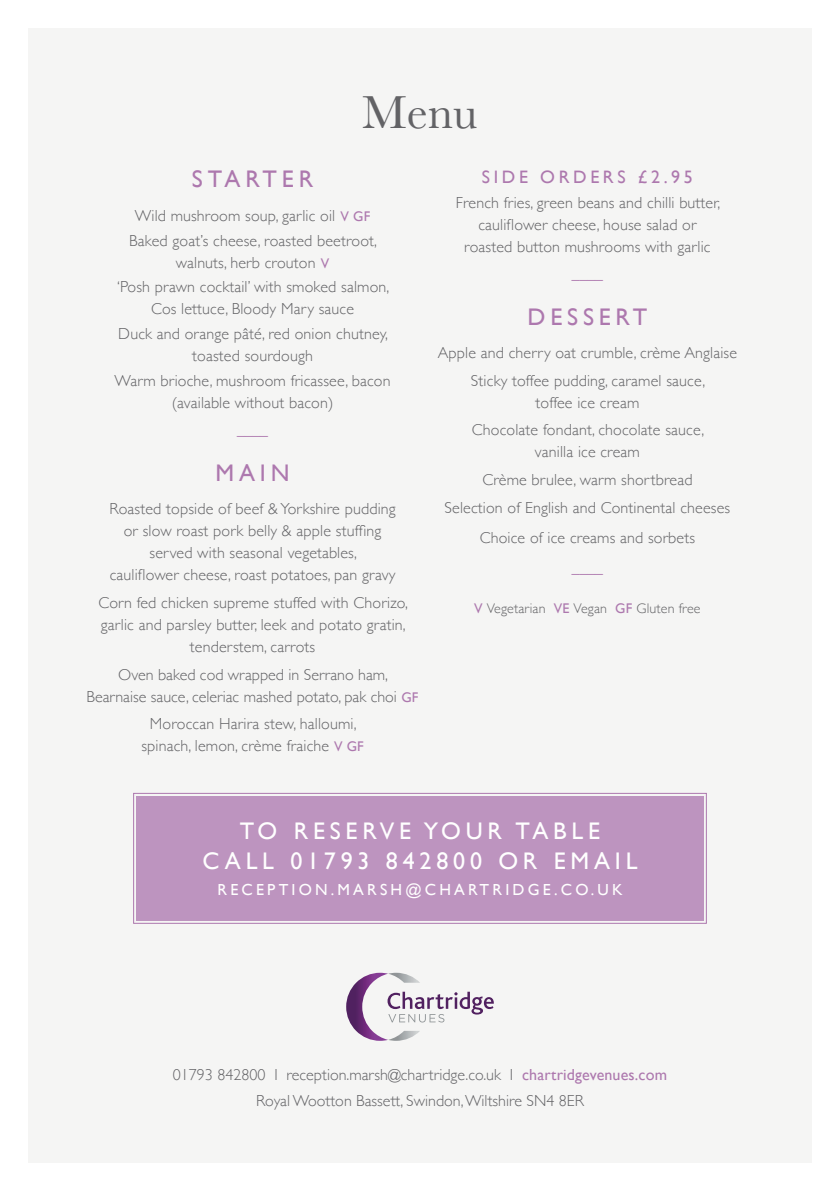
<style>
.page{position:relative;width:840px;height:1191px;background:#fff}
.page>*{position:absolute;margin:0;border:0;box-sizing:border-box;transform-origin:0 0}
.t1{font:48px "Baskerville";color:#636366}
.t2{font:24px/30px "Gill Sans";letter-spacing:.2em;color:#fff;text-align:center}
.t3{font:24px "Gill Sans";letter-spacing:.2em;color:#ad78ae}
.t4{font:18px "Gill Sans";letter-spacing:.2em;color:#ad78ae}
.t5{font:300 16px/22px "Gill Sans";letter-spacing:.01em;color:#636366;text-align:center}
.t6{font:16px "Gill Sans";letter-spacing:.2em;color:#fff}
.t7{font:300 14px "Gill Sans";letter-spacing:.01em;color:#636366}
.t8{font:14px "Gill Sans";color:#ad78ae}
.s1{font-weight:400;font-size:14px;color:#ad78ae}
.s2{font-weight:400;color:#ad78ae}
</style>
<div class="page">
<div style="left:28px;top:28px;width:783px;height:1134px;background:#f5f5f4"></div>
<svg style="left:346px;top:972px;width:147px;height:68px"></svg>
<div style="left:136px;top:796px;width:567px;height:124px;background:#bd94bf"></div>
<div style="left:133px;top:793px;width:573px;height:130px;border:1px solid #ad78ae"></div>
<p class="t1" style="left:362px;top:82px;width:117px">Menu</p>
<p class="t3" style="left:192px;top:165px;width:123px">STARTER</p>
<p class="t5" style="left:135px;top:204px;width:237px">Wild mushroom soup, garlic oil <span class="s1">V GF</span></p>
<p class="t5" style="left:129px;top:228px;width:249px">Baked goat’s cheese, roasted beetroot, walnuts, herb crouton <span class="s1">V</span></p>
<p class="t5" style="left:117px;top:275px;width:274px">‘Posh prawn cocktail’ with smoked salmon,<br>Cos lettuce, Bloody Mary sauce</p>
<p class="t5" style="left:118px;top:322px;width:271px">Duck and orange pâté, red onion chutney, toasted sourdough</p>
<p class="t5" style="left:114px;top:369px;width:277px">Warm brioche, mushroom fricassee, bacon (available without bacon)</p>
<p class="t8" style="left:237px;top:421px;width:32px">____</p>
<p class="t3" style="left:215px;top:458px;width:75px">MAIN</p>
<p class="t5" style="left:109px;top:497px;width:287px">Roasted topside of beef &amp; Yorkshire pudding or slow roast pork belly &amp; apple stuffing served with seasonal vegetables,<br>cauliflower cheese, roast potatoes, pan gravy</p>
<p class="t5" style="left:98px;top:591px;width:311px">Corn fed chicken supreme stuffed with Chorizo, garlic and parsley butter, leek and potato gratin, tenderstem, carrots</p>
<p class="t5" style="left:87px;top:662px;width:333px">Oven baked cod wrapped in Serrano ham,<br>Bearnaise sauce, celeriac mashed potato, pak choi <span class="s1">GF</span></p>
<p class="t5" style="left:141px;top:712px;width:224px">Moroccan Harira stew, halloumi, spinach, lemon, crème fraiche <span class="s1">V GF</span></p>
<p class="t4" style="left:481px;top:166px;width:212px">SIDE ORDERS £2.95</p>
<p class="t5" style="left:455px;top:191px;width:266px">French fries, green beans and chilli butter, cauliflower cheese, house salad or roasted button mushrooms with garlic</p>
<p class="t8" style="left:571px;top:265px;width:32px">____</p>
<p class="t3" style="left:527px;top:302px;width:121px">DESSERT</p>
<p class="t5" style="left:437px;top:341px;width:301px">Apple and cherry oat crumble, crème Anglaise</p>
<p class="t5" style="left:470px;top:369px;width:235px">Sticky toffee pudding, caramel sauce, toffee ice cream</p>
<p class="t5" style="left:471px;top:418px;width:234px">Chocolate fondant, chocolate sauce, vanilla ice cream</p>
<p class="t5" style="left:482px;top:468px;width:211px">Crème brulee, warm shortbread</p>
<p class="t5" style="left:444px;top:496px;width:287px">Selection of English and Continental cheeses</p>
<p class="t5" style="left:479px;top:525px;width:217px">Choice of ice creams and sorbets</p>
<p class="t8" style="left:571px;top:559px;width:32px">____</p>
<p class="t7" style="left:474px;top:597px;width:228px"><span class="s2">V</span> Vegetarian <span class="s2">VE</span> Vegan <span class="s2">GF</span> Gluten free</p>
<p class="t2" style="left:202px;top:815px;width:436px">TO RESERVE YOUR TABLE<br>CALL 01793 842800 OR EMAIL</p>
<p class="t6" style="left:217px;top:880px;width:406px">RECEPTION.MARSH@CHARTRIDGE.CO.UK</p>
<p class="t5" style="left:173px;top:1063px;width:495px">01793 842800 I reception.marsh@chartridge.co.uk I <span class="s2">chartridgevenues.com</span></p>
<p class="t5" style="left:256px;top:1089px;width:329px">Royal Wootton Bassett, Swindon, Wiltshire SN4 8ER</p>
</div>
